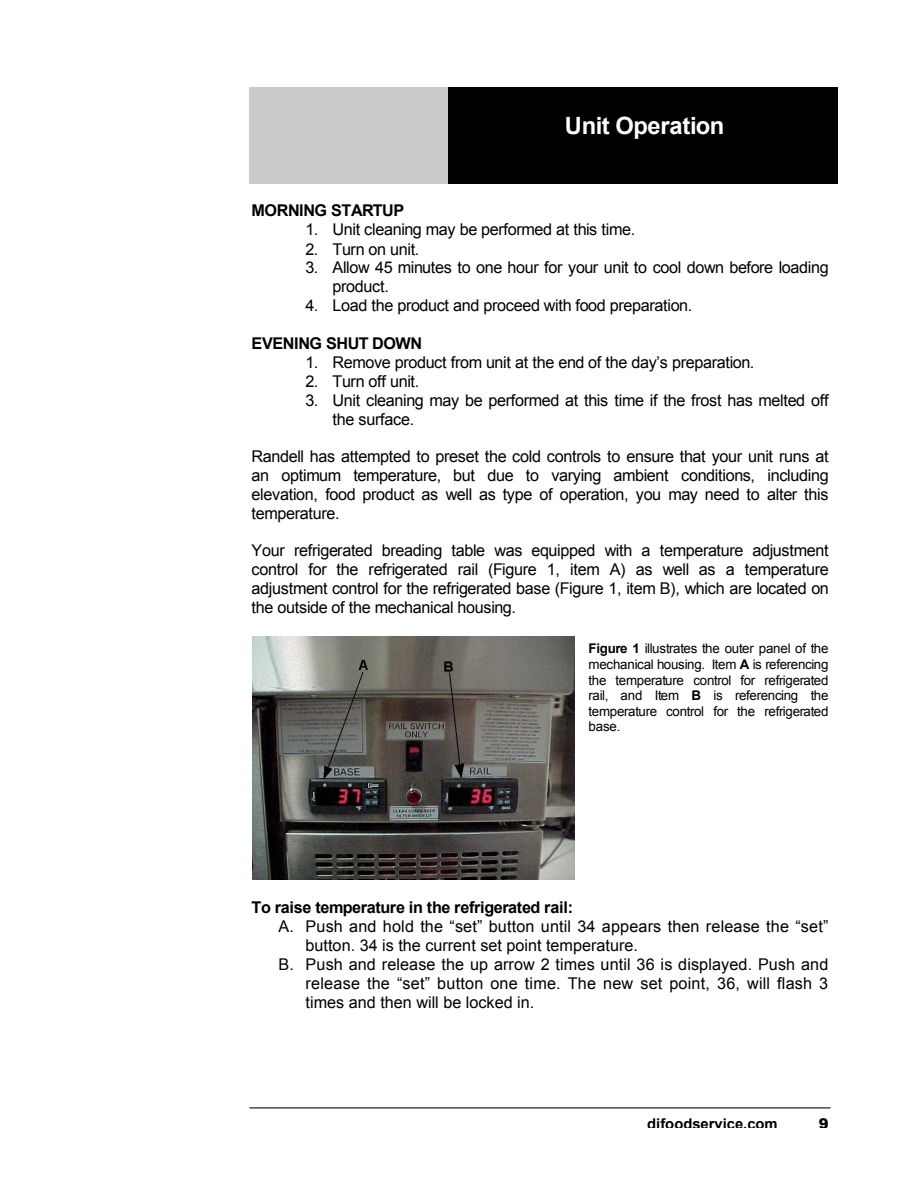
<style>
.page{position:relative;width:918px;height:1188px;background:#fff}
.page>*{position:absolute;margin:0;border:0;box-sizing:border-box;transform-origin:0 0}
.t1{font:700 23.7px "Arial";letter-spacing:-.02em;color:#fff}
.t2{font:16.2px/18.9px "Arial";letter-spacing:-.02em;color:#000}
.t3{font:700 16.2px "Arial";letter-spacing:-.025em;color:#000}
.t4{font:16.2px "Arial";color:#000}
.t5{font:16.2px "Arial";letter-spacing:.01em;color:#000}
.t6{font:16.2px "Arial";letter-spacing:.005em;color:#000}
.t7{font:16.2px "Arial";letter-spacing:.015em;color:#000}
.t8{font:700 14.7px "Arial";color:#000}
.t9{font:900 14.7px "Arial";color:#000}
.t10{font:13.35px/15.6px "Arial";letter-spacing:-.015em;color:#000;text-align:justify}
.s1{font-weight:700}
</style>
<div class="page">
<hr style="left:249px;top:1107px;width:582px;height:1px;background:#000">
<div style="left:249px;top:87px;width:200px;height:96px;background:#cbcbcb"></div>
<div style="left:449px;top:87px;width:389px;height:96px;background:#000"></div>
<img style="left:252px;top:636px;width:323px;height:243px">
<h1 class="t1" style="left:565px;top:117px;width:161px">Unit Operation</h1>
<p class="t3" style="left:252px;top:205px;width:154px">MORNING STARTUP</p>
<p class="t2" style="left:306px;top:222px;width:331px">1. Unit cleaning may be performed at this time.</p>
<p class="t2" style="left:306px;top:241px;width:115px">2. Turn on unit.</p>
<p class="t2" style="left:333px;top:260px;width:498px;text-indent:-27px">3. Allow 45 minutes to one hour for your unit to cool down before loading product.</p>
<p class="t2" style="left:306px;top:298px;width:388px">4. Load the product and proceed with food preparation.</p>
<p class="t3" style="left:252px;top:337px;width:172px">EVENING SHUT DOWN</p>
<p class="t2" style="left:306px;top:355px;width:450px">1. Remove product from unit at the end of the day’s preparation.</p>
<p class="t2" style="left:306px;top:374px;width:115px">2. Turn off unit.</p>
<p class="t2" style="left:333px;top:392px;width:497px;text-indent:-27px">3. Unit cleaning may be performed at this time if the frost has melted off the surface.</p>
<p class="t2" style="left:252px;top:449px;width:579px;text-align:justify">Randell has attempted to preset the cold controls to ensure that your unit runs at an optimum temperature, but due to varying ambient conditions, including elevation, food product as well as type of operation, you may need to alter this temperature.</p>
<p class="t2" style="left:252px;top:543px;width:579px;text-align:justify">Your refrigerated breading table was equipped with a temperature adjustment control for the refrigerated rail (Figure 1, item A) as well as a temperature adjustment control for the refrigerated base (Figure 1, item B), which are located on the outside of the mechanical housing.</p>
<p class="t10" style="left:589px;top:642px;width:241px"><span class="s1">Figure 1</span> illustrates the outer panel of the mechanical housing. Item <span class="s1">A</span> is referencing the temperature control for refrigerated rail, and Item <span class="s1">B</span> is referencing the temperature control for the refrigerated base.</p>
<p class="t3" style="left:252px;top:901px;width:323px">To raise temperature in the refrigerated rail:</p>
<p class="t5" style="left:279px;top:920px;width:551px">A. Push and hold the “set” button until 34 appears then release the “set”</p>
<p class="t4" style="left:306px;top:939px;width:334px">button. 34 is the current set point temperature.</p>
<p class="t6" style="left:279px;top:958px;width:551px">B. Push and release the up arrow 2 times until 36 is displayed. Push and</p>
<p class="t7" style="left:306px;top:977px;width:524px">release the “set” button one time. The new set point, 36, will flash 3</p>
<p class="t4" style="left:306px;top:996px;width:230px">times and then will be locked in.</p>
<p class="t8" style="left:647px;top:1119px;width:132px">difoodservice.com</p>
<p class="t9" style="left:819px;top:1116px;width:11px">9</p>
</div>
